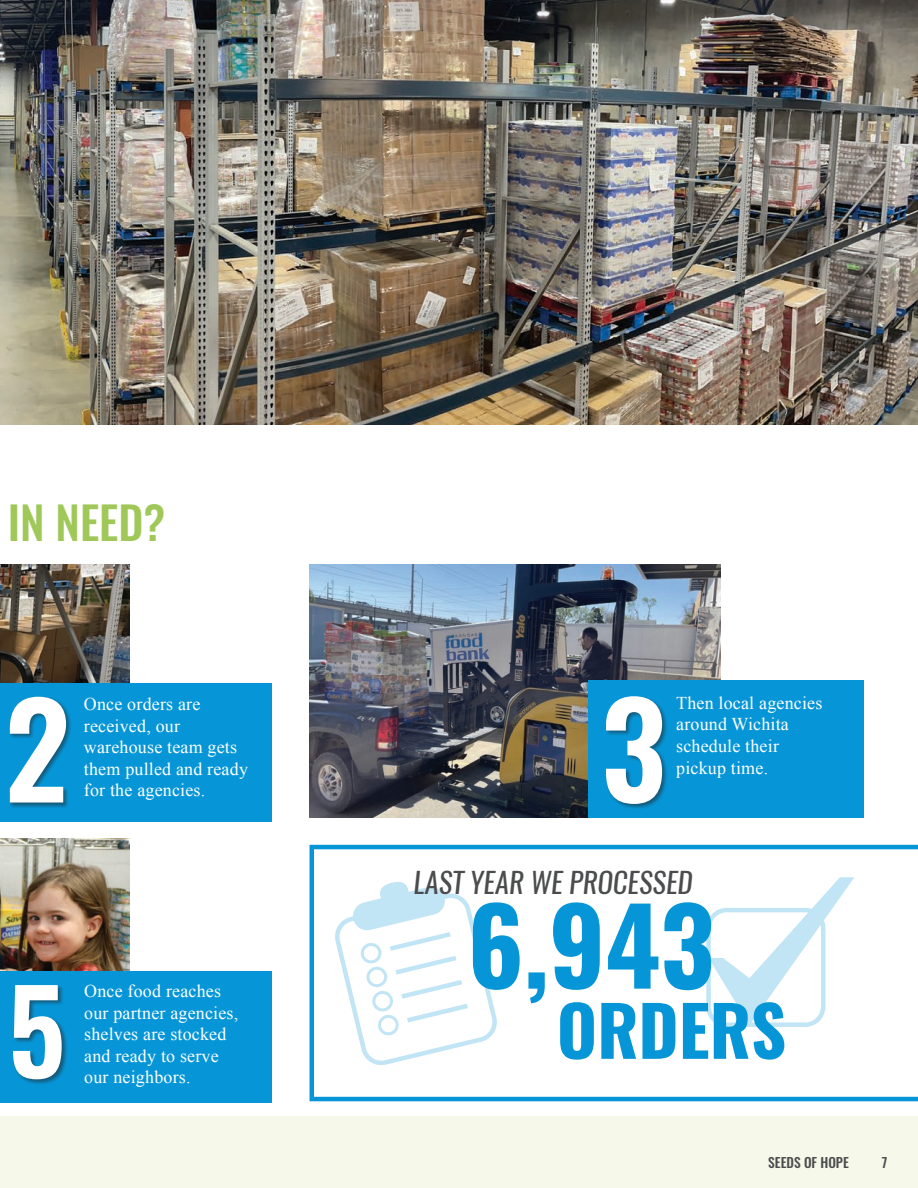
<style>
.page{position:relative;width:918px;height:1188px;background:#f6f8ea}
.page>*{position:absolute;margin:0;border:0;box-sizing:border-box;transform-origin:0 0}
.t1{font:700 105px "Oswald";color:#0696d7}
.t2{font:700 69px "Oswald";color:#0696d7}
.t3{font:500 45px "Oswald";color:#9fc859}
.t4{font:italic 28.5px "Oswald";color:#4b4c4d}
.t5{font:18px/21.6px "Times New Roman";letter-spacing:.01em;color:#fff}
.t6{font:500 13.5px "Oswald";color:#4b4c4d}
</style>
<div class="page">
<div style="left:0;top:71px;width:918px;height:1045px;background:#fff"></div>
<img style="left:0;top:838px;width:130px;height:133px">
<div style="left:0;top:971px;width:272px;height:132px;background:#0696d7"></div>
<div style="left:12px;top:984px;width:56px;height:101px;background:#231f20;opacity:.5"></div>
<svg style="left:13px;top:985px;width:49px;height:94px"></svg>
<img style="left:0;top:564px;width:130px;height:119px">
<div style="left:0;top:683px;width:272px;height:138px;background:#0696d7"></div>
<div style="left:9px;top:695px;width:63px;height:113px;background:#231f20;opacity:.5"></div>
<svg style="left:10px;top:697px;width:56px;height:106px"></svg>
<img style="left:310px;top:564px;width:411px;height:253px">
<div style="left:588px;top:680px;width:276px;height:138px;background:#0696d7"></div>
<div style="left:605px;top:695px;width:63px;height:115px;background:#231f20;opacity:.5"></div>
<svg style="left:606px;top:696px;width:56px;height:108px"></svg>
<svg style="left:310px;top:845px;width:608px;height:256px"></svg>
<img style="left:0;top:0;width:918px;height:424px">
<h3 class="t3" style="left:8px;top:483px;width:159px">IN NEED?</h3>
<p class="t5" style="left:84px;top:693px;width:166px">Once orders are received, our warehouse team gets them pulled and ready for the agencies.</p>
<p class="t5" style="left:676px;top:692px;width:148px">Then local agencies around Wichita schedule their pickup time.</p>
<p class="t5" style="left:84px;top:980px;width:156px">Once food reaches our partner agencies, shelves are stocked and ready to serve our neighbors.</p>
<p class="t4" style="left:413px;top:863px;width:281px">LAST YEAR WE PROCESSED</p>
<p class="t1" style="left:467px;top:852px;width:248px">6,943</p>
<p class="t2" style="left:557px;top:969px;width:231px">ORDERS</p>
<p class="t6" style="left:768px;top:1150px;width:82px">SEEDS OF HOPE</p>
<p class="t6" style="left:882px;top:1150px;width:7px">7</p>
</div>
